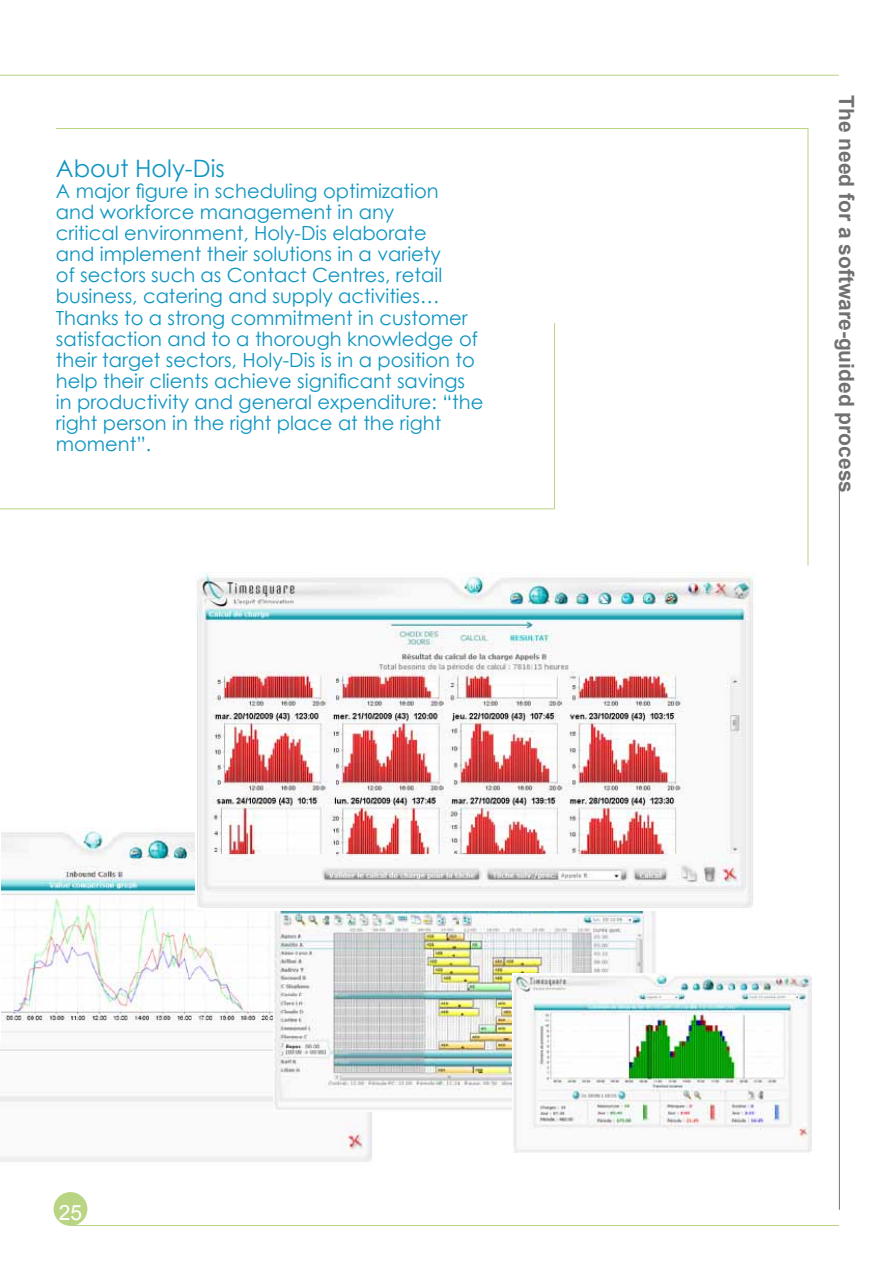
<style>
.page{position:relative;width:893px;height:1263px;background:#fff}
.page>*{position:absolute;margin:0;border:0;box-sizing:border-box;transform-origin:0 0}
.t1{font:24px "Century Gothic";color:#0e95c2}
.t2{font:700 21px "Arial";color:#707173}
.t3{font:21px "Arial";color:#fff}
.t4{font:19.5px/21px "Century Gothic";color:#0e95c2}
</style>
<div class="page">
<div style="left:54px;top:1192px;width:33px;height:34px;background:#b9d482;border-radius:50%"></div>
<hr style="left:71px;top:1225px;width:768px;height:1px;background:#b9d482">
<hr style="left:0;top:75px;width:839px;height:1px;background:#b9d482">
<hr style="left:839px;top:487px;width:1px;height:723px;background:#707173">
<img style="left:0;top:827px;width:372px;height:335px">
<img style="left:274px;top:910px;width:383px;height:201px">
<img style="left:0;top:827px;width:1px;height:215px">
<img style="left:513px;top:974px;width:298px;height:178px">
<img style="left:195px;top:573px;width:560px;height:337px">
<hr style="left:0;top:508px;width:555px;height:1px;background:#b9d482">
<hr style="left:56px;top:128px;width:752px;height:1px;background:#b9d482">
<hr style="left:554px;top:323px;width:1px;height:185px;background:#b9d482">
<hr style="left:808px;top:129px;width:1px;height:437px;background:#b9d482">
<p class="t1" style="left:56px;top:152px;width:170px">About Holy-Dis</p>
<p class="t4" style="left:56px;top:181px;width:429px">A major figure in scheduling optimization<br>and workforce management in any<br>critical environment, Holy-Dis elaborate<br>and implement their solutions in a variety<br>of sectors such as Contact Centres, retail business, catering and supply activities… Thanks to a strong commitment in customer satisfaction and to a thorough knowledge of their target sectors, Holy-Dis is in a position to help their clients achieve significant savings in productivity and general expenditure: “the right person in the right place at the right moment”.</p>
<p class="t3" style="left:59px;top:1198px;width:25px">25</p>
<p class="t2" style="left:860px;top:95px;width:399px;rotate:90deg">The need for a software-guided process</p>
</div>
